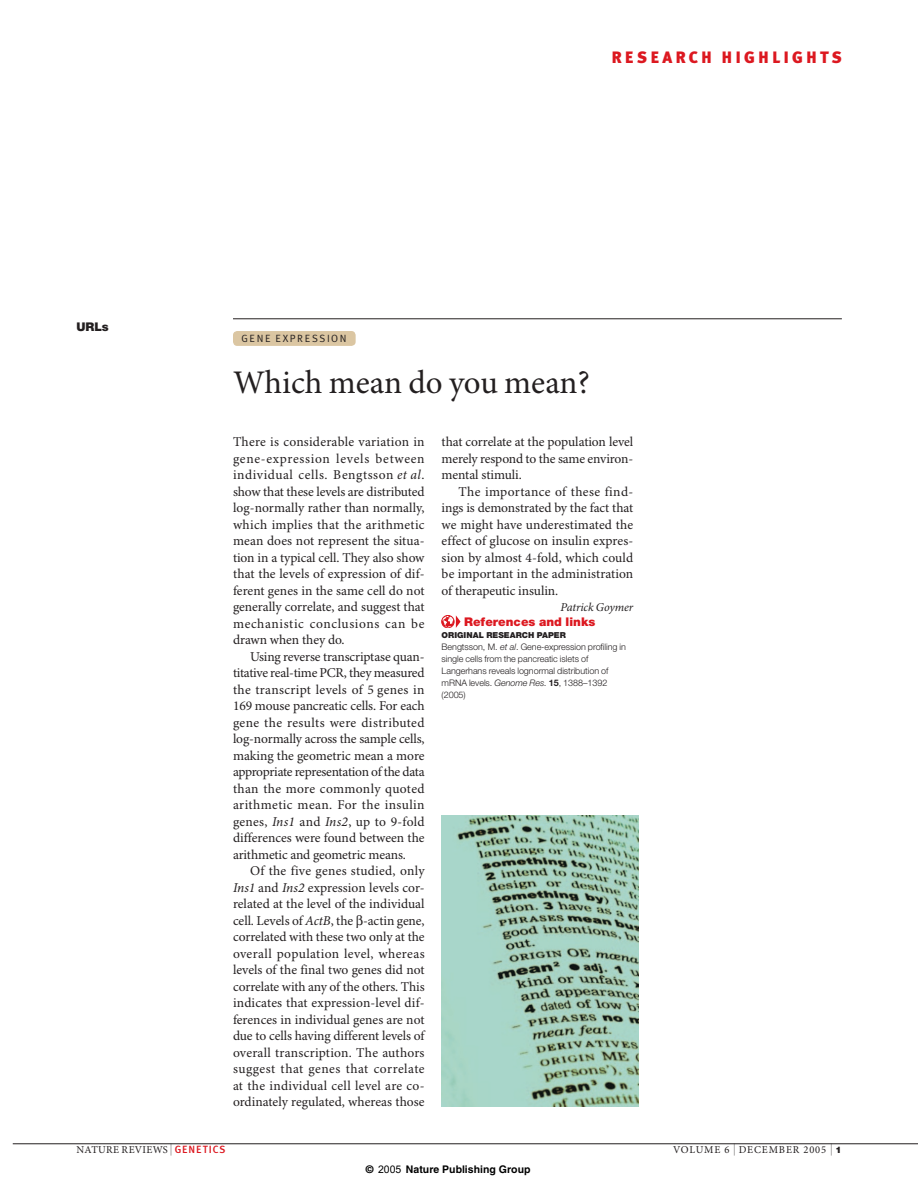
<style>
.page{position:relative;width:918px;height:1188px;background:#fff}
.page>*{position:absolute;margin:0;border:0;box-sizing:border-box;transform-origin:0 0}
.t1{font:33px "Minion Pro";color:#231f20}
.t2{font:900 16.5px "Meta Plus";letter-spacing:.19em;color:#dc1820}
.t3{font:13.5px/16.5px "Minion Pro";letter-spacing:-.005em;color:#231f20;text-align:justify}
.t4{font:900 12px "Helvetica Neue";letter-spacing:.005em;color:#dc1820}
.t5{font:italic 12px "Minion Pro";letter-spacing:-.01em;color:#231f20}
.t6{font:900 12px "Helvetica Neue";color:#231f20}
.t7{font:700 10.5px "Helvetica";color:#000}
.t8{font:10.5px "Minion Pro";letter-spacing:.03em;color:#231f20}
.t9{font:10.5px "Minion Pro";letter-spacing:.085em;color:#231f20}
.t10{font:10.5px "Meta Plus Normal";letter-spacing:.155em;color:#231f20}
.t11{font:300 9px/12px "Helvetica Neue";letter-spacing:-.005em;color:#231f20}
.t12{font:900 8.25px "Helvetica Neue";letter-spacing:.005em;color:#231f20}
.s1{font-style:italic}
.s2{font-weight:700}
.s3{font-family:"Helvetica Neue";font-weight:100;font-size:12px}
.s4{font-family:"Meta Plus";font-weight:500;color:#dc1820}
.s5{font-family:"Helvetica Neue";font-weight:900;font-size:9px}
.s6{font-family:"Arial";font-weight:400}
</style>
<div class="page">
<img style="left:442px;top:816px;width:197px;height:290px">
<hr style="left:13px;top:1144px;width:905px;height:1px;background:#231f20">
<hr style="left:233px;top:319px;width:609px;height:1px;background:#231f20">
<svg style="left:442px;top:615px;width:19px;height:13px"></svg>
<div style="left:233px;top:331px;width:123px;height:15px;background:#dbc6a2;border-radius:4px"></div>
<p class="t6" style="left:77px;top:322px;width:34px">URLs</p>
<p class="t2" style="left:611px;top:51px;width:232px">RESEARCH HIGHLIGHTS</p>
<p class="t10" style="left:241px;top:335px;width:107px">GENE EXPRESSION</p>
<h1 class="t1" style="left:233px;top:370px;width:359px">Which mean do you mean?</h1>
<p class="t3" style="left:233px;top:435px;width:193px">There is considerable variation in gene-expression levels between individual cells. Bengtsson <span class="s1">et al</span>. show that these levels are distributed log-normally rather than normally, which implies that the arithmetic mean does not represent the situa&shy;tion in a typical cell. They also show that the levels of expression of dif&shy;ferent genes in the same cell do not generally correlate, and suggest that mechanistic conclusions can be drawn when they do.</p>
<p class="t3" style="left:233px;top:649px;width:193px;text-indent:17px">Using reverse transcriptase quan&shy;titative real-time PCR, they measured the transcript levels of 5 genes in 169 mouse pancreatic cells. For each gene the results were distributed log-normally across the sample cells, making the geometric mean a more appropriate representation of the data than the more commonly quoted arithmetic mean. For the insulin genes, <span class="s1">Ins1</span> and <span class="s1">Ins2</span>, up to 9-fold differences were found between the arithmetic and geometric means.</p>
<p class="t3" style="left:233px;top:864px;width:193px;text-indent:17px">Of the five genes studied, only <span class="s1">Ins1</span> and <span class="s1">Ins2</span> expression levels cor&shy;related at the level of the individual cell. Levels of <span class="s1">ActB</span>, the -actin gene, correlated with these two only at the overall population level, whereas levels of the final two genes did not correlate with any of the others. This indicates that expression-level dif&shy;ferences in individual genes are not due to cells having different levels of overall transcription. The authors suggest that genes that correlate at the individual cell level are co&shy;ordinately regulated, whereas those</p>
<p class="t3" style="left:442px;top:435px;width:193px">that correlate at the population level merely respond to the same environ&shy;mental stimuli.</p>
<p class="t3" style="left:442px;top:484px;width:193px;text-indent:17px">The importance of these find&shy;ings is demonstrated by the fact that we might have underestimated the effect of glucose on insulin expres&shy;sion by almost 4-fold, which could be important in the administration of therapeutic insulin.</p>
<p class="t5" style="left:561px;top:603px;width:74px">Patrick Goymer</p>
<p class="t4" style="left:464px;top:618px;width:133px">References and links</p>
<p class="t12" style="left:442px;top:633px;width:126px">ORIGINAL RESEARCH PAPER</p>
<p class="t11" style="left:442px;top:642px;width:186px">Bengtsson, M. <span class="s1">et al</span>. Gene-expression profiling in single cells from the pancreatic islets of Langerhans reveals lognormal distribution of mRNA levels. <span class="s1">Genome Res.</span> <span class="s2">15</span>, 1388–1392 (2005)</p>
<p class="t8" style="left:77px;top:1146px;width:150px">NATURE REVIEWS <span class="s3">|</span> <span class="s4">GENETICS</span></p>
<p class="t9" style="left:673px;top:1146px;width:170px">VOLUME 6 <span class="s3">|</span> DECEMBER 2005 <span class="s3">|</span> <span class="s5">1</span></p>
<p class="t7" style="left:366px;top:1163px;width:166px">© <span class="s6">2005</span> Nature Publishing Group</p>
</div>
